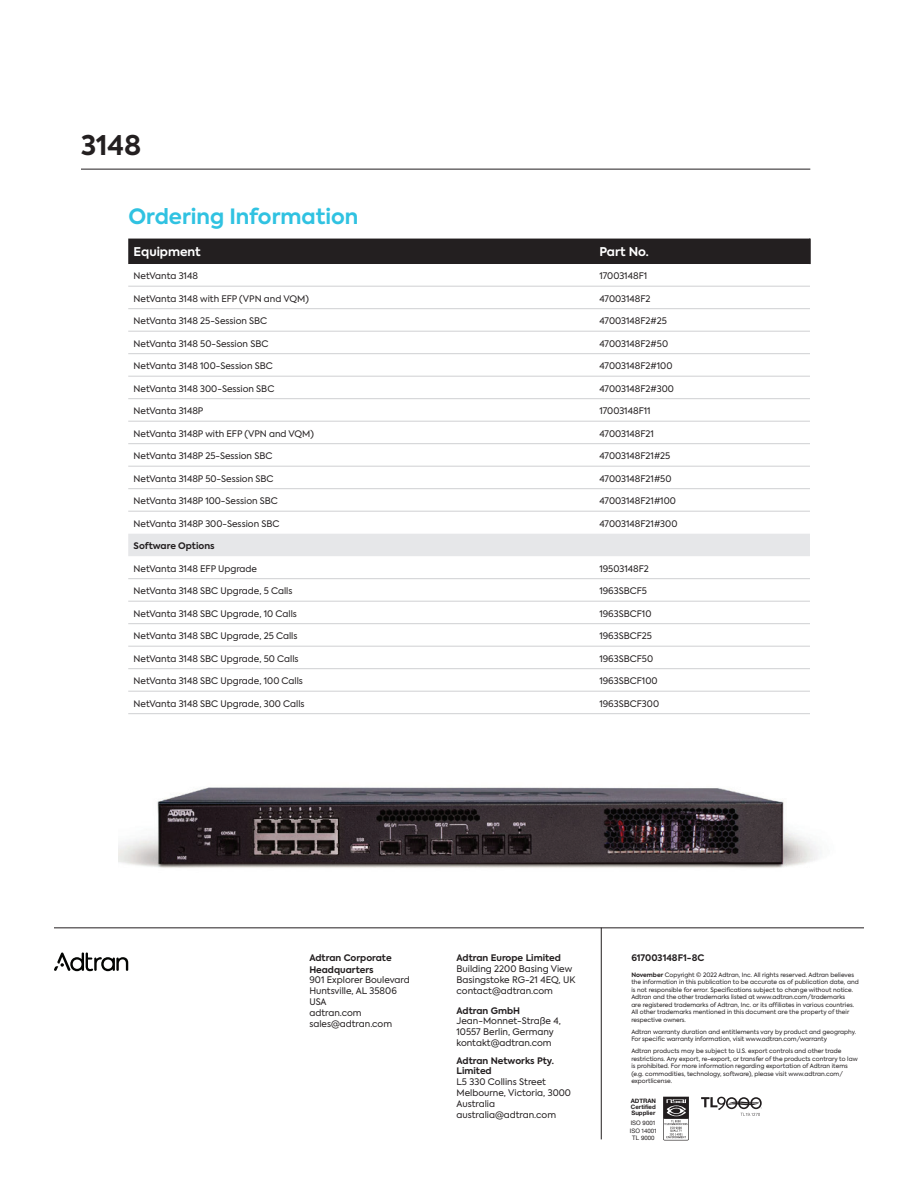
<style>
.page{position:relative;width:918px;height:1188px;background:#fff}
.page>*{position:absolute;margin:0;border:0;box-sizing:border-box;transform-origin:0 0}
.t1{font:700 27px "Axiforma";color:#231f20}
.t2{font:700 21px "Axiforma";color:#30c2e1}
.t3{font:700 12px "Axiforma";color:#fff}
.t4{font:9px/10.8px "Axiforma";color:#231f20}
.t5{font:700 9px/10.8px "Axiforma";color:#231f20}
.t6{font:700 6.15px/6.1px "Helvetica Neue";color:#211d1e;text-align:justify}
.t7{font:6.15px/7.4px "Helvetica Neue";color:#211d1e;text-align:center}
.t8{font:6px/7.5px "Axiforma";color:#231f20}
.s1{font-weight:700}
</style>
<div class="page">
<svg style="left:54px;top:952px;width:74px;height:19px"></svg>
<hr style="left:81px;top:169px;width:729px;height:1px;background:#231f20">
<hr style="left:54px;top:928px;width:810px;height:1px;background:#231f20">
<hr style="left:601px;top:928px;width:1px;height:211px;background:#231f20">
<svg style="left:701px;top:1097px;width:61px;height:19px"></svg>
<svg style="left:663px;top:1097px;width:26px;height:43px"></svg>
<div style="left:128px;top:239px;width:681px;height:25px;background:#231f20"></div>
<svg style="left:128px;top:264px;width:682px;height:427px"></svg>
<div style="left:128px;top:534px;width:682px;height:22px;background:#e6e7e9"></div>
<hr style="left:809px;top:239px;width:2px;height:25px;background:#231f20">
<hr style="left:128px;top:713px;width:466px;height:1px;background:#cfd0d2">
<hr style="left:594px;top:713px;width:216px;height:1px;background:#cfd0d2">
<hr style="left:128px;top:578px;width:466px;height:1px;background:#cfd0d2">
<hr style="left:594px;top:578px;width:216px;height:1px;background:#cfd0d2">
<hr style="left:128px;top:601px;width:466px;height:1px;background:#cfd0d2">
<hr style="left:594px;top:601px;width:216px;height:1px;background:#cfd0d2">
<hr style="left:128px;top:623px;width:466px;height:1px;background:#cfd0d2">
<hr style="left:594px;top:623px;width:216px;height:1px;background:#cfd0d2">
<hr style="left:128px;top:646px;width:466px;height:1px;background:#cfd0d2">
<hr style="left:594px;top:646px;width:216px;height:1px;background:#cfd0d2">
<hr style="left:128px;top:668px;width:466px;height:1px;background:#cfd0d2">
<hr style="left:594px;top:668px;width:216px;height:1px;background:#cfd0d2">
<hr style="left:128px;top:691px;width:466px;height:1px;background:#cfd0d2">
<hr style="left:594px;top:691px;width:216px;height:1px;background:#cfd0d2">
<hr style="left:128px;top:286px;width:466px;height:1px;background:#cfd0d2">
<hr style="left:594px;top:286px;width:216px;height:1px;background:#cfd0d2">
<hr style="left:128px;top:308px;width:466px;height:1px;background:#cfd0d2">
<hr style="left:594px;top:308px;width:216px;height:1px;background:#cfd0d2">
<hr style="left:128px;top:331px;width:466px;height:1px;background:#cfd0d2">
<hr style="left:594px;top:331px;width:216px;height:1px;background:#cfd0d2">
<hr style="left:128px;top:353px;width:466px;height:1px;background:#cfd0d2">
<hr style="left:594px;top:353px;width:216px;height:1px;background:#cfd0d2">
<hr style="left:128px;top:376px;width:466px;height:1px;background:#cfd0d2">
<hr style="left:594px;top:376px;width:216px;height:1px;background:#cfd0d2">
<hr style="left:128px;top:398px;width:466px;height:1px;background:#cfd0d2">
<hr style="left:594px;top:398px;width:216px;height:1px;background:#cfd0d2">
<hr style="left:128px;top:421px;width:466px;height:1px;background:#cfd0d2">
<hr style="left:594px;top:421px;width:216px;height:1px;background:#cfd0d2">
<hr style="left:128px;top:443px;width:466px;height:1px;background:#cfd0d2">
<hr style="left:594px;top:443px;width:216px;height:1px;background:#cfd0d2">
<hr style="left:128px;top:466px;width:466px;height:1px;background:#cfd0d2">
<hr style="left:594px;top:466px;width:216px;height:1px;background:#cfd0d2">
<hr style="left:128px;top:488px;width:466px;height:1px;background:#cfd0d2">
<hr style="left:594px;top:488px;width:216px;height:1px;background:#cfd0d2">
<hr style="left:128px;top:511px;width:466px;height:1px;background:#cfd0d2">
<hr style="left:594px;top:511px;width:216px;height:1px;background:#cfd0d2">
<img style="left:119px;top:787px;width:703px;height:81px">
<h1 class="t1" style="left:81px;top:127px;width:62px">3148</h1>
<h2 class="t2" style="left:129px;top:202px;width:231px">Ordering Information</h2>
<h3 class="t3" style="left:134px;top:243px;width:69px">Equipment</h3>
<h3 class="t3" style="left:599px;top:243px;width:51px">Part No.</h3>
<p class="t4" style="left:134px;top:271px;width:66px">NetVanta 3148</p>
<p class="t4" style="left:599px;top:271px;width:49px">17003148F1</p>
<p class="t4" style="left:134px;top:293px;width:177px">NetVanta 3148 with EFP (VPN and VQM)</p>
<p class="t4" style="left:599px;top:293px;width:53px">47003148F2</p>
<p class="t4" style="left:134px;top:316px;width:135px">NetVanta 3148 25-Session SBC</p>
<p class="t4" style="left:599px;top:316px;width:69px">47003148F2#25</p>
<p class="t4" style="left:134px;top:338px;width:136px">NetVanta 3148 50-Session SBC</p>
<p class="t4" style="left:599px;top:338px;width:70px">47003148F2#50</p>
<p class="t4" style="left:134px;top:361px;width:141px">NetVanta 3148 100-Session SBC</p>
<p class="t4" style="left:599px;top:361px;width:75px">47003148F2#100</p>
<p class="t4" style="left:134px;top:383px;width:142px">NetVanta 3148 300-Session SBC</p>
<p class="t4" style="left:599px;top:383px;width:76px">47003148F2#300</p>
<p class="t4" style="left:134px;top:406px;width:71px">NetVanta 3148P</p>
<p class="t4" style="left:599px;top:406px;width:53px">17003148F11</p>
<p class="t4" style="left:134px;top:428px;width:182px">NetVanta 3148P with EFP (VPN and VQM)</p>
<p class="t4" style="left:599px;top:428px;width:56px">47003148F21</p>
<p class="t4" style="left:134px;top:451px;width:140px">NetVanta 3148P 25-Session SBC</p>
<p class="t4" style="left:599px;top:451px;width:73px">47003148F21#25</p>
<p class="t4" style="left:134px;top:473px;width:141px">NetVanta 3148P 50-Session SBC</p>
<p class="t4" style="left:599px;top:473px;width:74px">47003148F21#50</p>
<p class="t4" style="left:134px;top:496px;width:146px">NetVanta 3148P 100-Session SBC</p>
<p class="t4" style="left:599px;top:496px;width:78px">47003148F21#100</p>
<p class="t4" style="left:134px;top:518px;width:147px">NetVanta 3148P 300-Session SBC</p>
<p class="t4" style="left:599px;top:518px;width:80px">47003148F21#300</p>
<p class="t5" style="left:134px;top:541px;width:82px">Software Options</p>
<p class="t4" style="left:134px;top:563px;width:125px">NetVanta 3148 EFP Upgrade</p>
<p class="t4" style="left:599px;top:563px;width:51px">19503148F2</p>
<p class="t4" style="left:134px;top:586px;width:160px">NetVanta 3148 SBC Upgrade, 5 Calls</p>
<p class="t4" style="left:599px;top:586px;width:49px">1963SBCF5</p>
<p class="t4" style="left:134px;top:608px;width:165px">NetVanta 3148 SBC Upgrade, 10 Calls</p>
<p class="t4" style="left:599px;top:608px;width:54px">1963SBCF10</p>
<p class="t4" style="left:134px;top:631px;width:165px">NetVanta 3148 SBC Upgrade, 25 Calls</p>
<p class="t4" style="left:599px;top:631px;width:54px">1963SBCF25</p>
<p class="t4" style="left:134px;top:653px;width:166px">NetVanta 3148 SBC Upgrade, 50 Calls</p>
<p class="t4" style="left:599px;top:653px;width:55px">1963SBCF50</p>
<p class="t4" style="left:134px;top:676px;width:171px">NetVanta 3148 SBC Upgrade, 100 Calls</p>
<p class="t4" style="left:599px;top:676px;width:60px">1963SBCF100</p>
<p class="t4" style="left:134px;top:698px;width:172px">NetVanta 3148 SBC Upgrade, 300 Calls</p>
<p class="t4" style="left:599px;top:698px;width:61px">1963SBCF300</p>
<p class="t5" style="left:456px;top:953px;width:106px">Adtran Europe Limited</p>
<p class="t4" style="left:456px;top:964px;width:120px">Building 2200 Basing View<br>Basingstoke RG-21 4EQ, UK contact@adtran.com</p>
<p class="t5" style="left:456px;top:1005px;width:65px">Adtran GmbH</p>
<p class="t4" style="left:456px;top:1016px;width:106px">Jean-Monnet-Straße 4,<br>10557 Berlin, Germany kontakt@adtran.com</p>
<p class="t5" style="left:456px;top:1055px;width:99px">Adtran Networks Pty.<br>Limited</p>
<p class="t4" style="left:456px;top:1077px;width:116px">L5 330 Collins Street<br>Melbourne, Victoria, 3000<br>Australia australia@adtran.com</p>
<p class="t5" style="left:309px;top:953px;width:84px">Adtran Corporate<br>Headquarters</p>
<p class="t4" style="left:309px;top:975px;width:102px">901 Explorer Boulevard<br>Huntsville, AL 35806<br>USA<br>adtran.com sales@adtran.com</p>
<p class="t8" style="left:631px;top:971px;width:229px"><span class="s1">November</span> Copyright © 2022 Adtran, Inc. All rights reserved. Adtran believes the information in this publication to be accurate as of publication date, and is not responsible for error. Specifications subject to change without notice.<br>Adtran and the other trademarks listed at www.adtran.com/trademarks<br>are registered trademarks of Adtran, Inc. or its affiliates in various countries.<br>All other trademarks mentioned in this document are the property of their respective owners.</p>
<p class="t8" style="left:631px;top:1028px;width:226px">Adtran warranty duration and entitlements vary by product and geography.<br>For specific warranty information, visit www.adtran.com/warranty</p>
<p class="t8" style="left:631px;top:1048px;width:228px">Adtran products may be subject to U.S. export controls and other trade restrictions. Any export, re-export, or transfer of the products contrary to law is prohibited. For more information regarding exportation of Adtran items (e.g. commodities, technology, software), please visit www.adtran.com/ exportlicense.</p>
<p class="t5" style="left:631px;top:953px;width:74px">617003148F1-8C</p>
<p class="t6" style="left:631px;top:1098px;width:27px">ADTRAN Certified Supplier</p>
<p class="t7" style="left:630px;top:1120px;width:29px">ISO 9001<br>ISO 14001<br>TL 9000</p>
</div>
